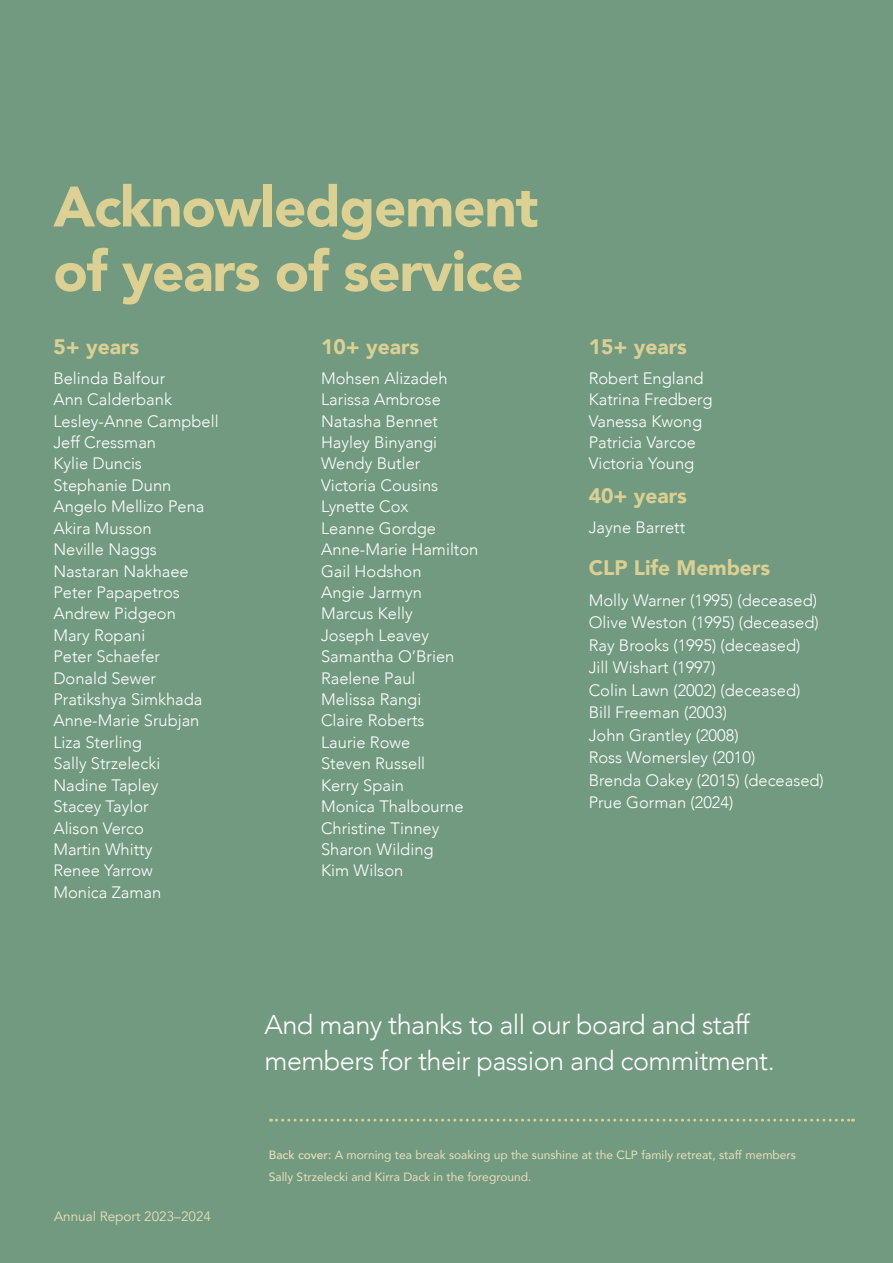
<style>
.page{position:relative;width:893px;height:1263px;background:#729a80}
.page>*{position:absolute;margin:0;border:0;box-sizing:border-box;transform-origin:0 0}
.t1{font:900 56.4px/64.5px "Avenir";letter-spacing:-.02em;color:#ddd093}
.t2{font:300 27px/36px "Avenir";letter-spacing:-.02em;color:#fff}
.t3{font:900 21px "Avenir";color:#dbd093}
.t4{font:300 16.5px/21.5px "Avenir";color:#fff}
.t5{font:13.5px "Avenir";color:#e9e0bb}
.t6{font:12px/22.5px "Avenir";color:#e9e0bb}
.s1{font-weight:500}
</style>
<div class="page">
<svg style="left:270px;top:1119px;width:583px;height:2px"></svg>
<h1 class="t1" style="left:53px;top:173px;width:487px">Acknowledgement of years of service</h1>
<p class="t3" style="left:53px;top:329px;width:87px">5+ years</p>
<p class="t4" style="left:53px;top:367px;width:167px">Belinda Balfour<br>Ann Calderbank<br>Lesley-Anne Campbell<br>Jeff Cressman<br>Kylie Duncis<br>Stephanie Dunn<br>Angelo Mellizo Pena<br>Akira Musson<br>Neville Naggs<br>Nastaran Nakhaee<br>Peter Papapetros<br>Andrew Pidgeon<br>Mary Ropani<br>Peter Schaefer<br>Donald Sewer<br>Pratikshya Simkhada<br>Anne-Marie Srubjan<br>Liza Sterling<br>Sally Strzelecki<br>Nadine Tapley<br>Stacey Taylor<br>Alison Verco<br>Martin Whitty<br>Renee Yarrow<br>Monica Zaman</p>
<p class="t3" style="left:321px;top:329px;width:100px">10+ years</p>
<p class="t4" style="left:321px;top:367px;width:159px">Mohsen Alizadeh<br>Larissa Ambrose<br>Natasha Bennet<br>Hayley Binyangi<br>Wendy Butler<br>Victoria Cousins<br>Lynette Cox<br>Leanne Gordge<br>Anne-Marie Hamilton<br>Gail Hodshon<br>Angie Jarmyn<br>Marcus Kelly<br>Joseph Leavey<br>Samantha O’Brien<br>Raelene Paul<br>Melissa Rangi<br>Claire Roberts<br>Laurie Rowe<br>Steven Russell<br>Kerry Spain<br>Monica Thalbourne<br>Christine Tinney<br>Sharon Wilding<br>Kim Wilson</p>
<p class="t3" style="left:589px;top:329px;width:100px">15+ years</p>
<p class="t4" style="left:589px;top:367px;width:125px">Robert England<br>Katrina Fredberg<br>Vanessa Kwong<br>Patricia Varcoe<br>Victoria Young</p>
<p class="t3" style="left:589px;top:478px;width:100px">40+ years</p>
<p class="t4" style="left:589px;top:516px;width:98px">Jayne Barrett</p>
<p class="t3" style="left:589px;top:550px;width:183px">CLP Life Members</p>
<p class="t4" style="left:589px;top:589px;width:237px;line-height:22.5px">Molly Warner (1995) (deceased)<br>Olive Weston (1995) (deceased)<br>Ray Brooks (1995) (deceased)<br>Jill Wishart (1997)<br>Colin Lawn (2002) (deceased)<br>Bill Freeman (2003)<br>John Grantley (2008)<br>Ross Womersley (2010)<br>Brenda Oakey (2015) (deceased)<br>Prue Gorman (2024)</p>
<h2 class="t2" style="left:265px;top:1007px;width:512px">And many thanks to all our board and staff members for their passion and commitment.</h2>
<p class="t5" style="left:54px;top:1208px;width:159px">Annual Report 2023–2024</p>
<p class="t6" style="left:269px;top:1143px;width:528px"><span class="s1">Back cover:</span> A morning tea break soaking up the sunshine at the CLP family retreat, staff members<br>Sally Strzelecki and Kirra Dack in the foreground.</p>
</div>
